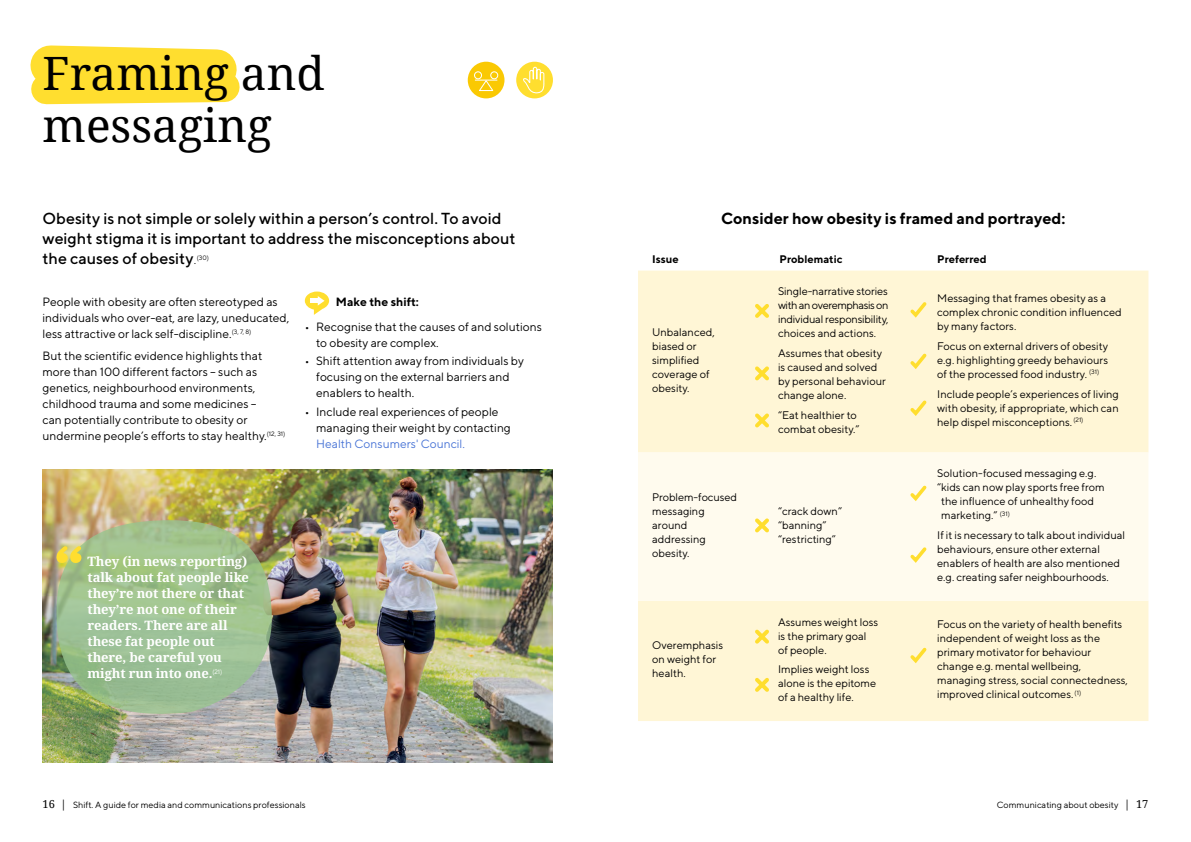
<style>
.page{position:relative;width:1191px;height:842px;background:#fff}
.page>*{position:absolute;margin:0;border:0;box-sizing:border-box;transform-origin:0 0}
.t1{font:46px/52px "Noto Serif";color:#000}
.t2{font:500 16px/20px "TT Norms";color:#000}
.t3{font:700 16px "TT Norms";color:#000}
.t4{font:700 13px/16px "Noto Serif";letter-spacing:-.01em;color:#fff}
.t5{font:12px/16px "TT Norms";color:#000}
.t6{font:12px "TT Norms";color:#4a75d6}
.t7{font:700 12px "TT Norms";color:#000}
.t8{font:11px/14px "TT Norms";color:#000}
.t9{font:700 11px "TT Norms";color:#000}
.t10{font:9px "TT Norms";color:#000}
.t11{font:6.4px "TT Norms";color:#000}
.s1{font-weight:300}
.s2{font-family:"Noto Serif";font-size:11px}
</style>
<div class="page">
<svg style="left:30px;top:45px;width:210px;height:60px;background:#ffe146"></svg>
<img style="left:43px;top:469px;width:510px;height:294px">
<img style="left:54px;top:520px;width:218px;height:201px">
<svg style="left:305px;top:292px;width:24px;height:23px"></svg>
<div style="left:468px;top:62px;width:36px;height:36px;background:#fac903;border-radius:50%"></div>
<div style="left:474px;top:71px;width:8px;height:8px;border:1px solid #fff;border-radius:50%"></div>
<div style="left:490px;top:71px;width:8px;height:8px;border:1px solid #fff;border-radius:50%"></div>
<svg style="left:475px;top:79px;width:22px;height:13px"></svg>
<div style="left:516px;top:62px;width:37px;height:36px;background:#ffde2f;border-radius:50%"></div>
<svg style="left:522px;top:66px;width:23px;height:27px"></svg>
<div style="left:638px;top:271px;width:510px;height:450px;background:#fff6d6"></div>
<div style="left:638px;top:452px;width:510px;height:149px;background:#fffbee"></div>
<svg style="left:907px;top:299px;width:22px;height:21px"></svg>
<svg style="left:907px;top:350px;width:22px;height:22px"></svg>
<svg style="left:907px;top:397px;width:22px;height:22px"></svg>
<svg style="left:907px;top:482px;width:22px;height:22px"></svg>
<svg style="left:907px;top:544px;width:22px;height:22px"></svg>
<svg style="left:907px;top:644px;width:22px;height:22px"></svg>
<svg style="left:751px;top:300px;width:21px;height:22px"></svg>
<svg style="left:751px;top:363px;width:21px;height:21px"></svg>
<svg style="left:751px;top:410px;width:21px;height:21px"></svg>
<svg style="left:751px;top:515px;width:21px;height:21px"></svg>
<svg style="left:751px;top:626px;width:21px;height:21px"></svg>
<svg style="left:751px;top:674px;width:21px;height:21px"></svg>
<svg style="left:52px;top:543px;width:33px;height:22px"></svg>
<h1 class="t1" style="left:43px;top:45px;width:284px">Framing and messaging</h1>
<h2 class="t2" style="left:43px;top:208px;width:474px">Obesity is not simple or solely within a person’s control. To avoid weight stigma it is important to address the misconceptions about the causes of obesity<span class="s1">.</span></h2>
<p class="t11" style="left:197px;top:254px;width:14px">(30)</p>
<p class="t5" style="left:43px;top:294px;width:248px">People with obesity are often stereotyped as individuals who over-eat, are lazy, uneducated, less attractive or lack self-discipline.<sup>(3,</sup> <sup>7,</sup> <sup>8)</sup></p>
<p class="t5" style="left:43px;top:347px;width:244px">But the scientific evidence highlights that more than 100 different factors – such as genetics, neighbourhood environments, childhood trauma and some medicines –<br>can potentially contribute to obesity or undermine people’s efforts to stay healthy.<sup>(12,</sup> <sup>31)</sup></p>
<p class="t7" style="left:336px;top:294px;width:84px">Make the shift:</p>
<p class="t5" style="left:316px;top:318px;width:227px;text-indent:-11px">• Recognise that the causes of and solutions to obesity are complex.</p>
<p class="t5" style="left:316px;top:353px;width:209px;text-indent:-11px">• Shift attention away from individuals by focusing on the external barriers and enablers to health.</p>
<p class="t5" style="left:316px;top:404px;width:196px;text-indent:-11px">• Include real experiences of people managing their weight by contacting</p>
<p class="t6" style="left:316px;top:437px;width:150px">Health Consumers' Council.</p>
<p class="t4" style="left:88px;top:553px;width:163px">They (in news reporting) talk about fat people like they’re not there or that they’re not one of their readers. There are all these fat people out there, be careful you might run into one.<sup>(21)</sup></p>
<h2 class="t3" style="left:721px;top:208px;width:346px">Consider how obesity is framed and portrayed:</h2>
<p class="t9" style="left:652px;top:252px;width:28px">Issue</p>
<p class="t9" style="left:779px;top:252px;width:64px">Problematic</p>
<p class="t9" style="left:937px;top:252px;width:51px">Preferred</p>
<p class="t8" style="left:652px;top:325px;width:64px">Unbalanced, biased or simplified coverage of obesity.</p>
<p class="t8" style="left:652px;top:490px;width:86px">Problem-focused messaging around addressing obesity.</p>
<p class="t8" style="left:652px;top:638px;width:72px">Overemphasis on weight for health.</p>
<p class="t8" style="left:778px;top:284px;width:112px;text-align:justify">Single-narrative stories with an overemphasis on individual responsibility, choices and actions.</p>
<p class="t8" style="left:778px;top:346px;width:109px">Assumes that obesity is caused and solved by personal behaviour change alone.</p>
<p class="t8" style="left:778px;top:408px;width:83px">“Eat healthier to combat obesity.”</p>
<p class="t8" style="left:778px;top:504px;width:65px">“crack down” “banning” “restricting”</p>
<p class="t8" style="left:778px;top:614px;width:102px">Assumes weight loss is the primary goal of people.</p>
<p class="t8" style="left:778px;top:662px;width:100px">Implies weight loss alone is the epitome of a healthy life.</p>
<p class="t8" style="left:937px;top:291px;width:186px">Messaging that frames obesity as a complex chronic condition influenced by many factors.</p>
<p class="t8" style="left:937px;top:339px;width:172px;text-align:justify">Focus on external drivers of obesity e.g. highlighting greedy behaviours of the processed food industry. <sup>(31)</sup></p>
<p class="t8" style="left:937px;top:387px;width:183px;text-align:justify">Include people’s experiences of living with obesity, if appropriate, which can help dispel misconceptions. <sup>(21)</sup></p>
<p class="t8" style="left:937px;top:466px;width:161px">Solution-focused messaging e.g.</p>
<p class="t8" style="left:937px;top:480px;width:169px">“kids can now play sports free from</p>
<p class="t8" style="left:941px;top:494px;width:154px">the influence of unhealthy food</p>
<p class="t8" style="left:941px;top:508px;width:70px">marketing.” <sup>(31)</sup></p>
<p class="t8" style="left:937px;top:528px;width:189px">If it is necessary to talk about individual behaviours, ensure other external enablers of health are also mentioned e.g. creating safer neighbourhoods.</p>
<p class="t8" style="left:937px;top:617px;width:192px">Focus on the variety of health benefits independent of weight loss as the primary motivator for behaviour change e.g. mental wellbeing, managing stress, social connectedness, improved clinical outcomes. <sup>(1)</sup></p>
<p class="t10" style="left:43px;top:799px;width:265px"><span class="s2">16 |</span> Shift. A guide for media and communications professionals</p>
<p class="t10" style="left:996px;top:799px;width:153px">Communicating about obesity <span class="s2">| 17</span></p>
</div>
